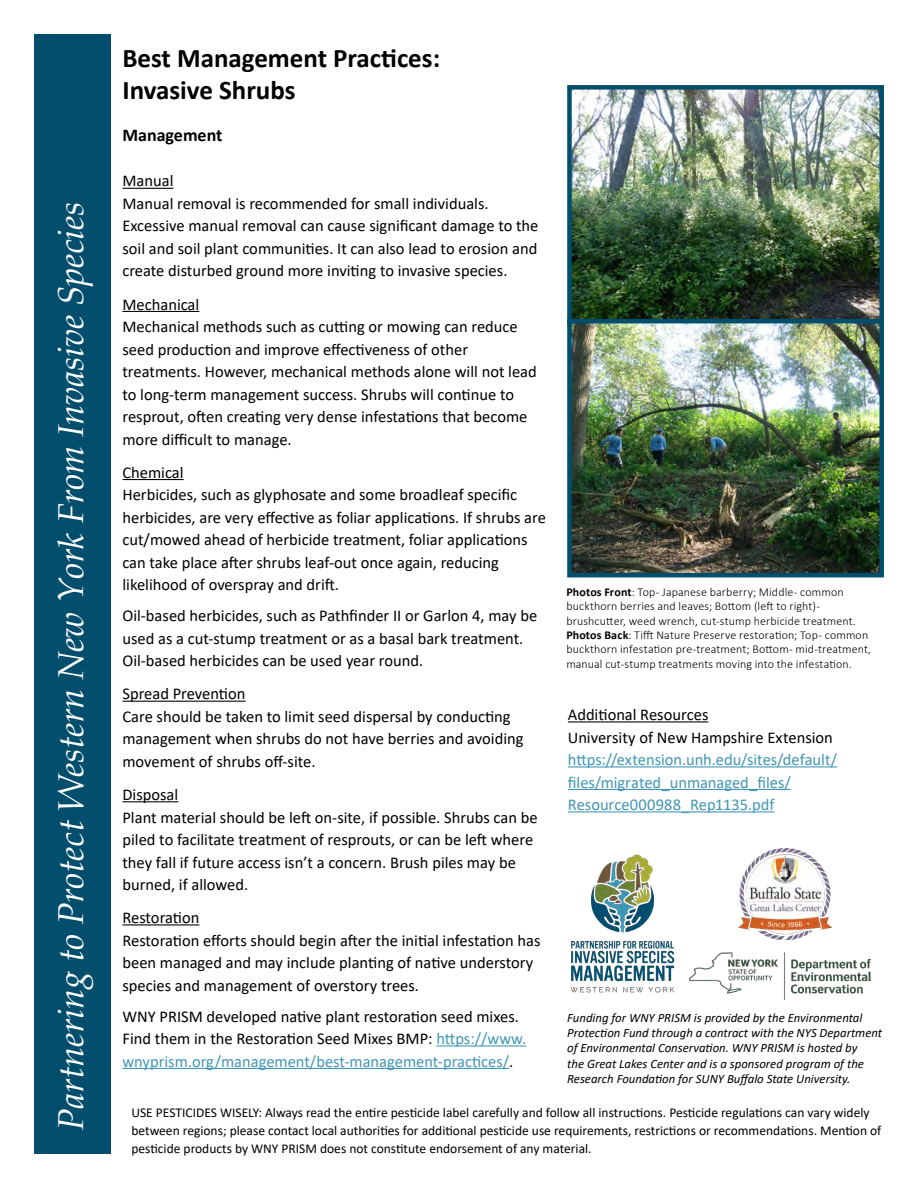
<style>
.page{position:relative;width:918px;height:1188px;background:#fff}
.page>*{position:absolute;margin:0;border:0;box-sizing:border-box;transform-origin:0 0}
.t1{font:italic 36px "Book Antiqua";color:#fff}
.t2{font:700 27px/32.4px "Calibri";color:#000}
.t3{font:700 18px "Calibri";color:#000}
.t4{font:16.5px/22.5px "Calibri";color:#000}
.t5{font:16.5px/22.5px "Calibri";letter-spacing:-.005em;color:#4197b5}
.t6{font:13.5px/18px "Calibri";color:#000}
.t7{font:italic 12.75px/15.3px "Calibri";color:#000}
.t8{font:300 12px/14.4px "Calibri";letter-spacing:.01em;color:#000}
.s1{color:#4197b5}
.s2{font-weight:700}
</style>
<div class="page">
<div style="left:34px;top:34px;width:77px;height:1120px;background:#024e6c"></div>
<img style="left:572px;top:90px;width:307px;height:482px">
<div style="left:567px;top:85px;width:317px;height:239px;border:4px solid #024e6c"></div>
<div style="left:567px;top:319px;width:317px;height:258px;border:4px solid #024e6c"></div>
<img style="left:570px;top:854px;width:105px;height:139px">
<img style="left:689px;top:952px;width:182px;height:48px">
<hr style="left:568px;top:721px;width:140px;height:1px;background:#000">
<hr style="left:568px;top:766px;width:269px;height:1px;background:#4197b5">
<hr style="left:568px;top:789px;width:223px;height:1px;background:#4197b5">
<hr style="left:568px;top:811px;width:207px;height:1px;background:#4197b5">
<hr style="left:122px;top:188px;width:52px;height:1px;background:#000">
<hr style="left:122px;top:311px;width:77px;height:1px;background:#000">
<hr style="left:122px;top:479px;width:62px;height:1px;background:#000">
<hr style="left:122px;top:701px;width:124px;height:1px;background:#000">
<hr style="left:122px;top:801px;width:56px;height:1px;background:#000">
<hr style="left:122px;top:924px;width:77px;height:1px;background:#000">
<hr style="left:436px;top:1045px;width:90px;height:1px;background:#4197b5">
<hr style="left:122px;top:1068px;width:387px;height:1px;background:#4197b5">
<img style="left:738px;top:849px;width:94px;height:91px">
<h1 class="t1" style="left:46px;top:1131px;width:931px;rotate:-90deg">Partnering to Protect Western New York From Invasive Species</h1>
<h2 class="t2" style="left:122px;top:42px;width:319px">Best Management Practices:<br>Invasive Shrubs</h2>
<p class="t3" style="left:122px;top:123px;width:102px">Management</p>
<p class="t4" style="left:122px;top:169px;width:418px">Manual<br>Manual removal is recommended for small individuals.<br>Excessive manual removal can cause significant damage to the soil and soil plant communities. It can also lead to erosion and create disturbed ground more inviting to invasive species.</p>
<p class="t4" style="left:122px;top:292px;width:416px">Mechanical<br>Mechanical methods such as cutting or mowing can reduce seed production and improve effectiveness of other treatments. However, mechanical methods alone will not lead to long-term management success. Shrubs will continue to resprout, often creating very dense infestations that become more difficult to manage.</p>
<p class="t4" style="left:122px;top:461px;width:425px">Chemical<br>Herbicides, such as glyphosate and some broadleaf specific herbicides, are very effective as foliar applications. If shrubs are cut/mowed ahead of herbicide treatment, foliar applications can take place after shrubs leaf-out once again, reducing likelihood of overspray and drift.</p>
<p class="t4" style="left:122px;top:604px;width:416px">Oil-based herbicides, such as Pathfinder II or Garlon 4, may be used as a cut-stump treatment or as a basal bark treatment.<br>Oil-based herbicides can be used year round.</p>
<p class="t4" style="left:122px;top:682px;width:403px">Spread Prevention<br>Care should be taken to limit seed dispersal by conducting management when shrubs do not have berries and avoiding movement of shrubs off-site.</p>
<p class="t4" style="left:122px;top:783px;width:417px">Disposal<br>Plant material should be left on-site, if possible. Shrubs can be piled to facilitate treatment of resprouts, or can be left where they fall if future access isn’t a concern. Brush piles may be burned, if allowed.</p>
<p class="t4" style="left:122px;top:906px;width:419px">Restoration<br>Restoration efforts should begin after the initial infestation has been managed and may include planting of native understory species and management of overstory trees.</p>
<p class="t4" style="left:122px;top:1005px;width:405px">WNY PRISM developed native plant restoration seed mixes.<br>Find them in the Restoration Seed Mixes BMP: <span class="s1">https://www. wnyprism.org/management/best-management-practices/</span>.</p>
<p class="t8" style="left:566px;top:584px;width:306px"><span class="s2">Photos Front</span>: Top- Japanese barberry; Middle- common buckthorn berries and leaves; Bottom (left to right)- brushcutter, weed wrench, cut-stump herbicide treatment.<br><span class="s2">Photos Back</span>: Tifft Nature Preserve restoration; Top- common buckthorn infestation pre-treatment; Bottom- mid-treatment, manual cut-stump treatments moving into the infestation.</p>
<p class="t4" style="left:568px;top:703px;width:267px">Additional Resources<br>University of New Hampshire Extension</p>
<p class="t5" style="left:568px;top:748px;width:271px">https://extension.unh.edu/sites/default/ files/migrated_unmanaged_files/<br>Resource000988_Rep1135.pdf</p>
<p class="t7" style="left:567px;top:1009px;width:316px">Funding for WNY PRISM is provided by the Environmental Protection Fund through a contract with the NYS Department of Environmental Conservation. WNY PRISM is hosted by<br>the Great Lakes Center and is a sponsored program of the Research Foundation for SUNY Buffalo State University.</p>
<p class="t6" style="left:131px;top:1103px;width:751px">USE PESTICIDES WISELY: Always read the entire pesticide label carefully and follow all instructions. Pesticide regulations can vary widely between regions; please contact local authorities for additional pesticide use requirements, restrictions or recommendations. Mention of pesticide products by WNY PRISM does not constitute endorsement of any material.</p>
</div>
